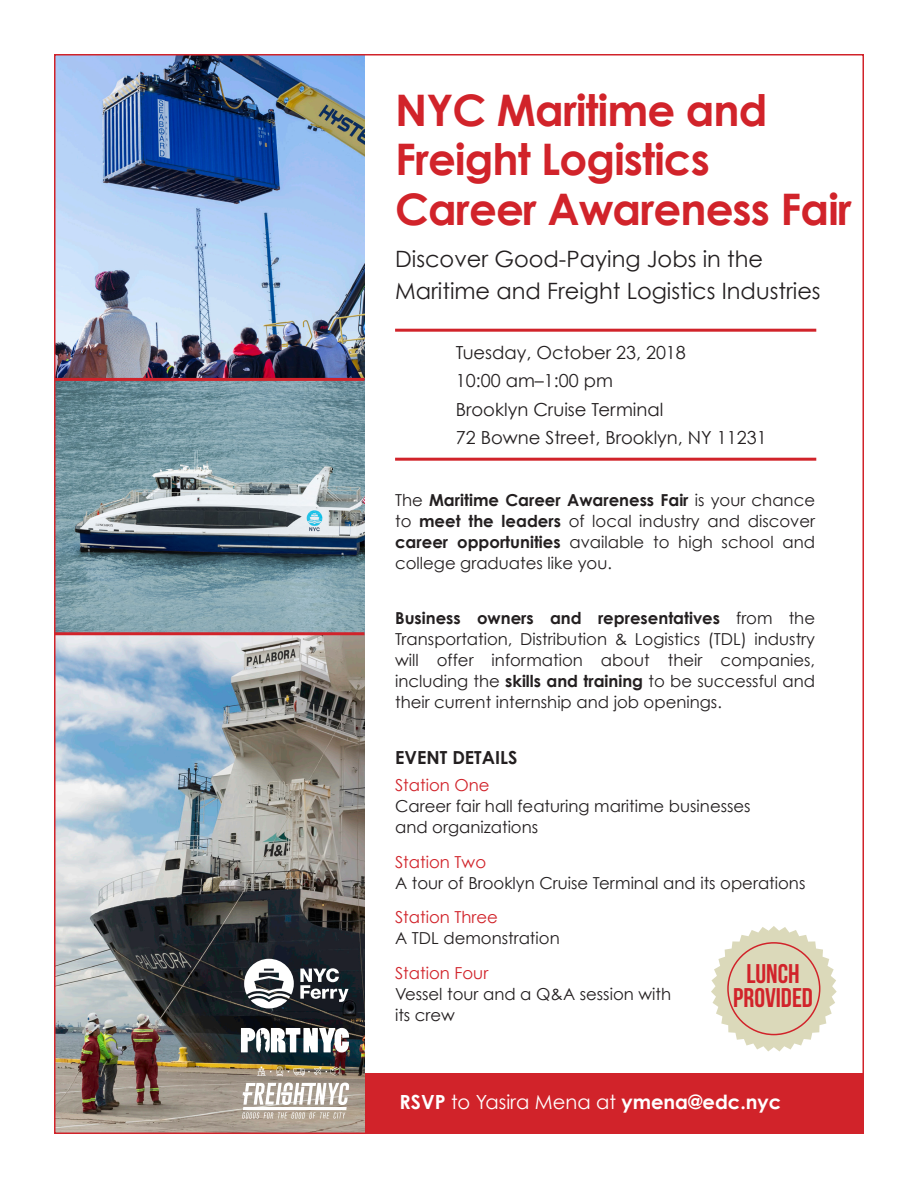
<style>
.page{position:relative;width:918px;height:1188px;background:#fff}
.page>*{position:absolute;margin:0;border:0;box-sizing:border-box;transform-origin:0 0}
.t1{font:700 43.5px/49.5px "Century Gothic";letter-spacing:-.02em;color:#d1232a}
.t2{font:700 27px "Bebas Neue";color:#d1232a}
.t3{font:22.5px/32.4px "Century Gothic";color:#231f20}
.t4{font:700 19.5px "Century Gothic";color:#fff}
.t5{font:18px/28.5px "Century Gothic";color:#231f20}
.t6{font:700 18px "Century Gothic";color:#231f20}
.Body_Copy{font:16.5px/21px "Century Gothic";color:#231f20}
.s1{font-weight:700}
.s2{color:#d1232a}
.s3{font-weight:400}
</style>
<div class="page">
<div style="left:364px;top:1074px;width:500px;height:60px;background:#d1232a"></div>
<hr style="left:395px;top:329px;width:421px;height:3px;background:#d1232a">
<hr style="left:395px;top:458px;width:421px;height:3px;background:#d1232a">
<img style="left:57px;top:57px;width:307px;height:1074px">
<hr style="left:54px;top:378px;width:310px;height:3px;background:#d1232a">
<hr style="left:54px;top:632px;width:310px;height:3px;background:#d1232a">
<svg style="left:241px;top:1028px;width:108px;height:25px"></svg>
<svg style="left:300px;top:968px;width:49px;height:34px"></svg>
<svg style="left:244px;top:959px;width:50px;height:50px"></svg>
<svg style="left:711px;top:926px;width:126px;height:126px"></svg>
<div style="left:727px;top:942px;width:93px;height:93px;border:2px solid #d1232a;border-radius:50%"></div>
<hr style="left:243px;top:1107px;width:104px;height:3px;background:#fff">
<svg style="left:243px;top:1083px;width:106px;height:22px"></svg>
<svg style="left:242px;top:1112px;width:103px;height:7px"></svg>
<svg style="left:257px;top:1066px;width:82px;height:10px"></svg>
<p class="t1" style="left:395px;top:84px;width:458px">NYC Maritime and<br>Freight Logistics<br>Career Awareness Fair</p>
<p class="t3" style="left:395px;top:242px;width:427px">Discover Good-Paying Jobs in the<br>Maritime and Freight Logistics Industries</p>
<p class="t5" style="left:456px;top:338px;width:232px">Tuesday, October 23, 2018<br>10:00 am–1:00 pm</p>
<p class="t5" style="left:456px;top:395px;width:209px">Brooklyn Cruise Terminal</p>
<p class="t5" style="left:456px;top:423px;width:312px">72 Bowne Street, Brooklyn, NY 11231</p>
<p class="Body_Copy" style="left:395px;top:489px;width:422px;text-align:justify">The <span class="s1">Maritime Career Awareness Fair</span> is your chance to <span class="s1">meet the leaders</span> of local industry and discover <span class="s1">career opportunities</span> available to high school and college graduates like you.</p>
<p class="Body_Copy" style="left:395px;top:607px;width:422px;text-align:justify"><span class="s1">Business owners and representatives</span> from the Transportation, Distribution &amp; Logistics (TDL) industry will offer information about their companies, including the <span class="s1">skills and training</span> to be successful and their current internship and job openings.</p>
<p class="t6" style="left:395px;top:746px;width:124px">EVENT DETAILS</p>
<p class="Body_Copy" style="left:395px;top:775px;width:357px"><span class="s2">Station One<br></span>Career fair hall featuring maritime businesses and organizations</p>
<p class="Body_Copy" style="left:395px;top:851px;width:412px"><span class="s2">Station Two<br></span>A tour of Brooklyn Cruise Terminal and its operations</p>
<p class="Body_Copy" style="left:395px;top:907px;width:166px"><span class="s2">Station Three<br></span>A TDL demonstration</p>
<p class="Body_Copy" style="left:395px;top:962px;width:278px"><span class="s2">Station Four<br></span>Vessel tour and a Q&amp;A session with its crew</p>
<p class="t2" style="left:746px;top:959px;width:55px">LUNCH</p>
<p class="t2" style="left:733px;top:983px;width:81px">PROVIDED</p>
<p class="t4" style="left:400px;top:1089px;width:383px">RSVP <span class="s3">to Yasira Mena at</span> ymena@edc.nyc</p>
</div>
